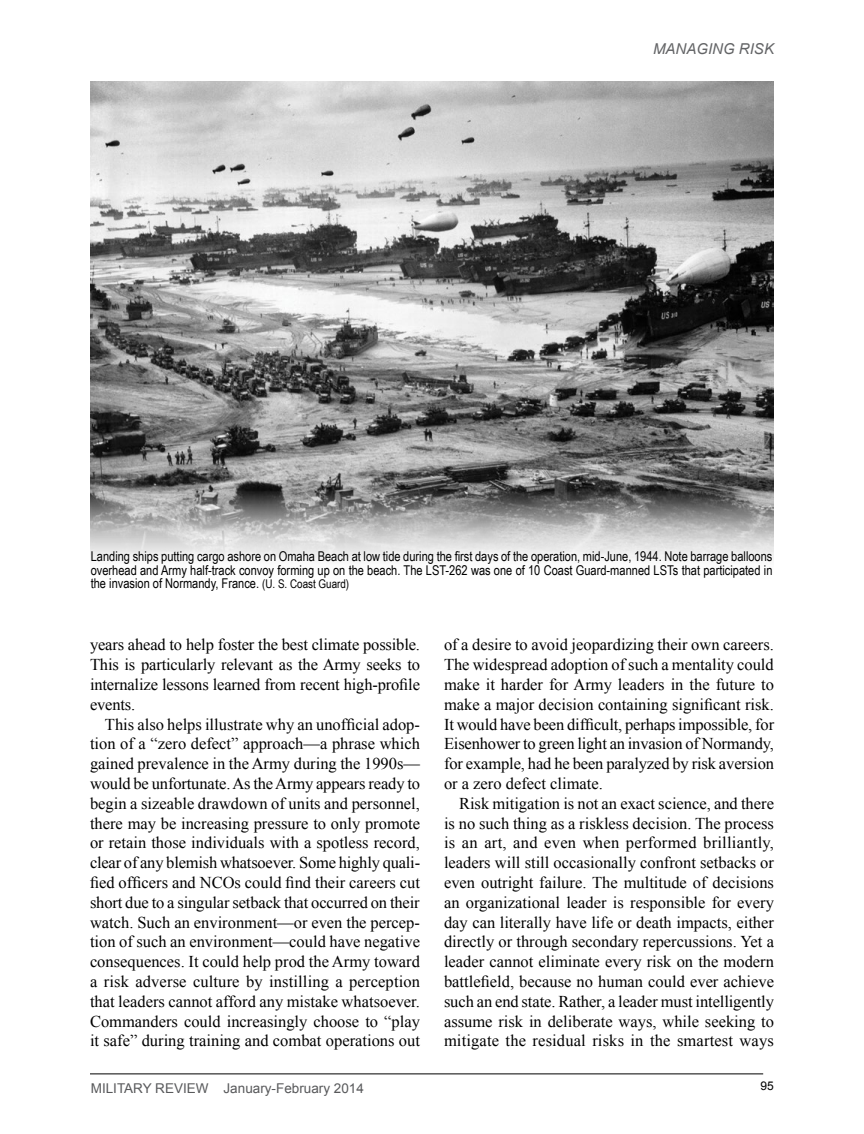
<style>
.page{position:relative;width:864px;height:1134px;background:#fff}
.page>*{position:absolute;margin:0;border:0;box-sizing:border-box;transform-origin:0 0}
.t1{font:16.5px/19.8px "Times New Roman";color:#000;text-align:justify}
.t2{font:italic 15px "Arial";color:#636466}
.t3{font:13.5px/13.5px "Arial Narrow";color:#000;text-align:justify}
.t4{font:13.5px "Arial";color:#58595b}
.t5{font:12px "Arial";color:#000}
.s1{font-size:12px}
</style>
<div class="page">
<hr style="left:90px;top:1074px;width:673px;height:1px;background:#000">
<img style="left:90px;top:81px;width:684px;height:480px">
<p class="t2" style="left:653px;top:39px;width:122px">MANAGING RISK</p>
<p class="t3" style="left:91px;top:549px;width:683px">Landing ships putting cargo ashore on Omaha Beach at low tide during the first days of the operation, mid-June, 1944. Note barrage balloons overhead and Army half-track convoy forming up on the beach. The LST-262 was one of 10 Coast Guard-manned LSTs that participated in the invasion of Normandy, France. <span class="s1">(U. S. Coast Guard)</span></p>
<p class="t1" style="left:90px;top:635px;width:332px">years ahead to help foster the best climate possible.<br>This is particularly relevant as the Army seeks to internalize lessons learned from recent high-profile events.</p>
<p class="t1" style="left:90px;top:714px;width:332px;text-indent:15px">This also helps illustrate why an unofficial adop&shy;tion of a “zero defect” approach—a phrase which gained prevalence in the Army during the 1990s— would be unfortunate. As the Army appears ready to begin a sizeable drawdown of units and personnel, there may be increasing pressure to only promote or retain those individuals with a spotless record, clear of any blemish whatsoever. Some highly quali&shy;fied officers and NCOs could find their careers cut short due to a singular setback that occurred on their watch. Such an environment—or even the percep&shy;tion of such an environment—could have negative consequences. It could help prod the Army toward a risk adverse culture by instilling a perception that leaders cannot afford any mistake whatsoever.<br>Commanders could increasingly choose to “play it safe” during training and combat operations out</p>
<p class="t1" style="left:444px;top:635px;width:332px">of a desire to avoid jeopardizing their own careers.<br>The widespread adoption of such a mentality could make it harder for Army leaders in the future to make a major decision containing significant risk.<br>It would have been difficult, perhaps impossible, for Eisenhower to green light an invasion of Normandy, for example, had he been paralyzed by risk aversion or a zero defect climate.</p>
<p class="t1" style="left:444px;top:793px;width:332px;text-indent:15px">Risk mitigation is not an exact science, and there is no such thing as a riskless decision. The process is an art, and even when performed brilliantly, leaders will still occasionally confront setbacks or even outright failure. The multitude of decisions an organizational leader is responsible for every day can literally have life or death impacts, either directly or through secondary repercussions. Yet a leader cannot eliminate every risk on the modern battlefield, because no human could ever achieve such an end state. Rather, a leader must intelligently assume risk in deliberate ways, while seeking to mitigate the residual risks in the smartest ways</p>
<p class="t4" style="left:91px;top:1080px;width:275px">MILITARY REVIEW January-February 2014</p>
<p class="t5" style="left:761px;top:1078px;width:15px">95</p>
</div>
